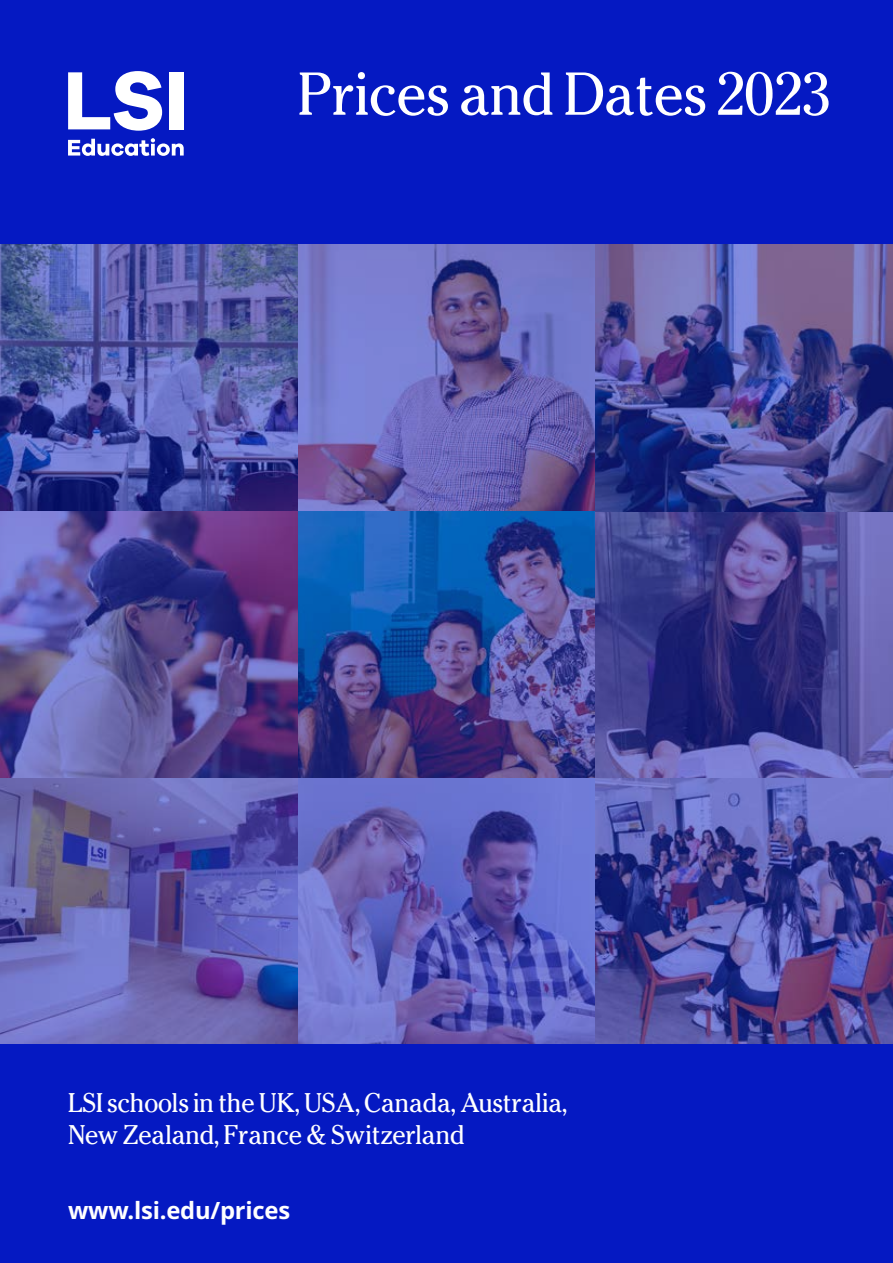
<style>
.page{position:relative;width:893px;height:1263px;background:#0519c2}
.page>*{position:absolute;margin:0;border:0;box-sizing:border-box;transform-origin:0 0}
.t1{font:52.8px "Cheltenham";letter-spacing:-.01em;color:#fff}
.t2{font:700 23.85px "Noto Sans";letter-spacing:-.01em;color:#fff}
.t3{font:23.7px/31.5px "Cheltenham";letter-spacing:-.01em;color:#fff}
</style>
<div class="page">
<svg style="left:68px;top:71px;width:94px;height:60px"></svg>
<div style="left:170px;top:72px;width:14px;height:57px;background:#fff"></div>
<svg style="left:68px;top:138px;width:116px;height:18px"></svg>
<img style="left:0;top:244px;width:893px;height:800px">
<h1 class="t1" style="left:298px;top:58px;width:534px">Prices and Dates 2023</h1>
<p class="t3" style="left:68px;top:1087px;width:501px">LSI schools in the UK, USA, Canada, Australia,<br>New Zealand, France &amp; Switzerland</p>
<p class="t2" style="left:68px;top:1197px;width:224px">www.lsi.edu/prices</p>
</div>
